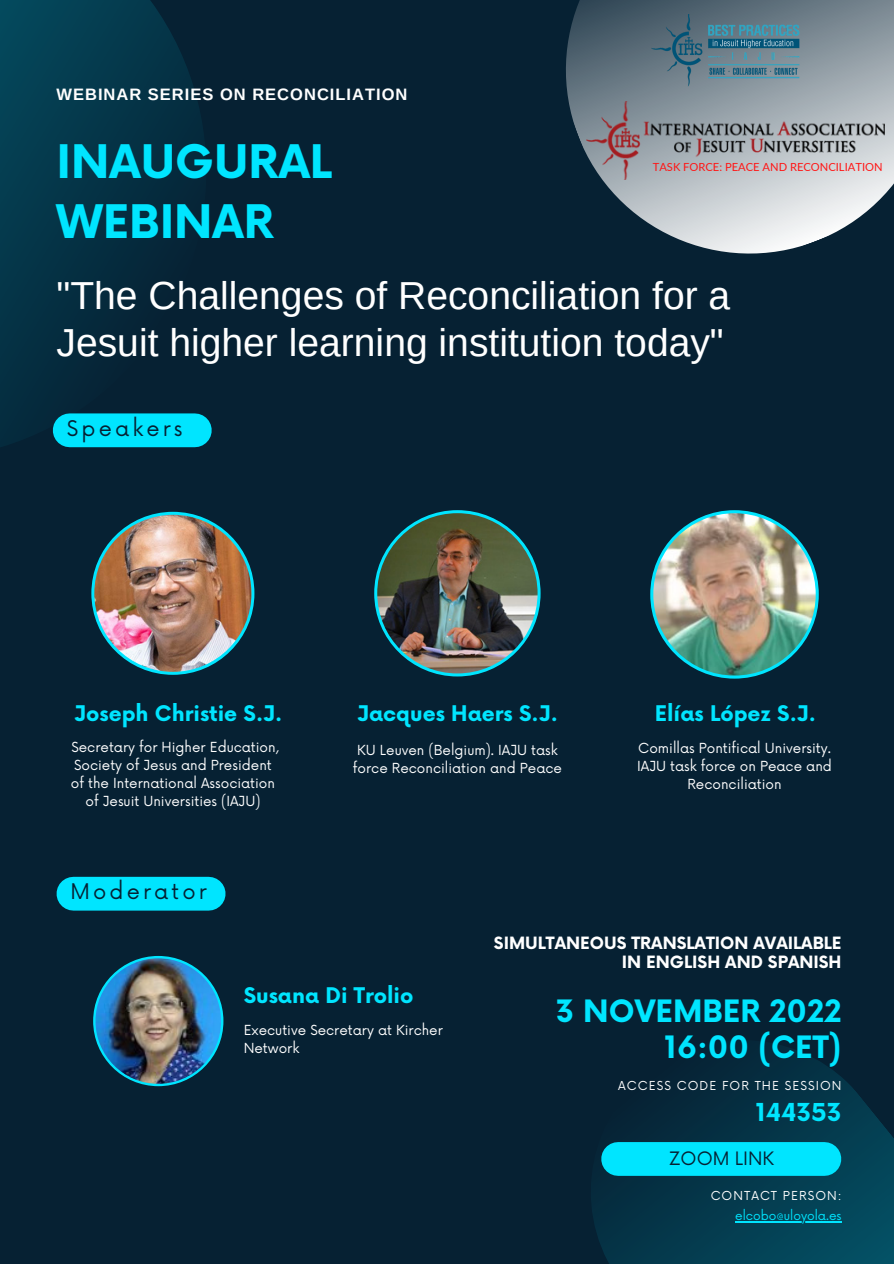
<style>
.page{position:relative;width:894px;height:1264px;background:#fff}
.page>*{position:absolute;margin:0;border:0;box-sizing:border-box;transform-origin:0 0}
.t1{font:700 45px/60.8px "Now";color:#00e5ff}
.t2{font:39px/46.2px "Arimo";color:#fff}
.t3{font:700 30px "Now";color:#00e5ff}
.t4{font:700 24.15px "Now";color:#00e5ff}
.t5{font:700 21px "Now";color:#00e5ff}
.t6{font:21px "Now";letter-spacing:.15em;color:#062133}
.t7{font:18px "Now";color:#062133}
.t8{font:700 16.5px/19.2px "Now";color:#fff;text-align:right}
.t9{font:700 16.5px "Arimo";letter-spacing:.06em;color:#fff}
.t10{font:13.5px/18px "Now";color:#fff;text-align:center}
.t11{font:12.15px "Now";color:#00e5ff}
.t12{font:12px "Now";letter-spacing:.085em;color:#fff}
.t13{font:11.1px "Lato";color:#ff1616}
</style>
<div class="page">
<div style="left:0;top:0;width:893px;height:1263px;background:#062133"></div>
<svg style="left:0;top:0;width:212px;height:512px"></svg>
<svg style="left:566px;top:0;width:327px;height:254px"></svg>
<svg style="left:592px;top:1047px;width:301px;height:216px"></svg>
<img style="left:91px;top:512px;width:163px;height:162px">
<img style="left:93px;top:955px;width:130px;height:131px">
<img style="left:650px;top:510px;width:168px;height:168px">
<img style="left:374px;top:510px;width:166px;height:166px">
<div style="left:70px;top:413px;width:125px;height:34px;background:#00e5ff"></div>
<img style="left:651px;top:15px;width:166px;height:80px">
<div style="left:618px;top:1142px;width:206px;height:33px;background:#00e5ff"></div>
<img style="left:586px;top:101px;width:298px;height:78px">
<div style="left:73px;top:876px;width:135px;height:34px;background:#00e5ff"></div>
<hr style="left:734px;top:1221px;width:107px;height:1px;background:#00e5ff">
<p class="t9" style="left:56px;top:85px;width:352px">WEBINAR SERIES ON RECONCILIATION</p>
<p class="t1" style="left:56px;top:134px;width:277px">INAUGURAL<br>WEBINAR</p>
<p class="t13" style="left:652px;top:160px;width:231px">TASK FORCE: PEACE AND RECONCILIATION</p>
<p class="t2" style="left:56px;top:273px;width:675px">"The Challenges of Reconciliation for a<br>Jesuit higher learning institution today"</p>
<p class="t6" style="left:67px;top:416px;width:117px">Speakers</p>
<p class="t5" style="left:74px;top:701px;width:209px">Joseph Christie S.J.</p>
<p class="t10" style="left:71px;top:738px;width:209px">Secretary for Higher Education,<br>Society of Jesus and President of the International Association of Jesuit Universities (IAJU)</p>
<p class="t6" style="left:70px;top:880px;width:138px">Moderator</p>
<p class="t5" style="left:357px;top:701px;width:202px">Jacques Haers S.J.</p>
<p class="t10" style="left:353px;top:742px;width:210px">KU Leuven (Belgium). IAJU task force Reconciliation and Peace</p>
<p class="t5" style="left:654px;top:701px;width:162px">Elías López S.J.</p>
<p class="t10" style="left:637px;top:740px;width:196px">Comillas Pontifical University.<br>IAJU task force on Peace and<br>Reconciliation</p>
<p class="t8" style="left:494px;top:934px;width:349px">SIMULTANEOUS TRANSLATION AVAILABLE<br>IN ENGLISH AND SPANISH</p>
<p class="t5" style="left:243px;top:984px;width:171px">Susana Di Trolio</p>
<p class="t10" style="left:243px;top:1021px;width:201px;text-align:left">Executive Secretary at Kircher<br>Network</p>
<p class="t3" style="left:555px;top:995px;width:287px">3 NOVEMBER 2022</p>
<p class="t3" style="left:664px;top:1031px;width:178px">16:00 (CET)</p>
<p class="t12" style="left:618px;top:1079px;width:225px">ACCESS CODE FOR THE SESSION</p>
<p class="t4" style="left:755px;top:1099px;width:87px">144353</p>
<p class="t7" style="left:668px;top:1147px;width:107px">ZOOM LINK</p>
<p class="t12" style="left:710px;top:1188px;width:132px">CONTACT PERSON:</p>
<p class="t11" style="left:734px;top:1209px;width:108px">elcobo@uloyola.es</p>
</div>
